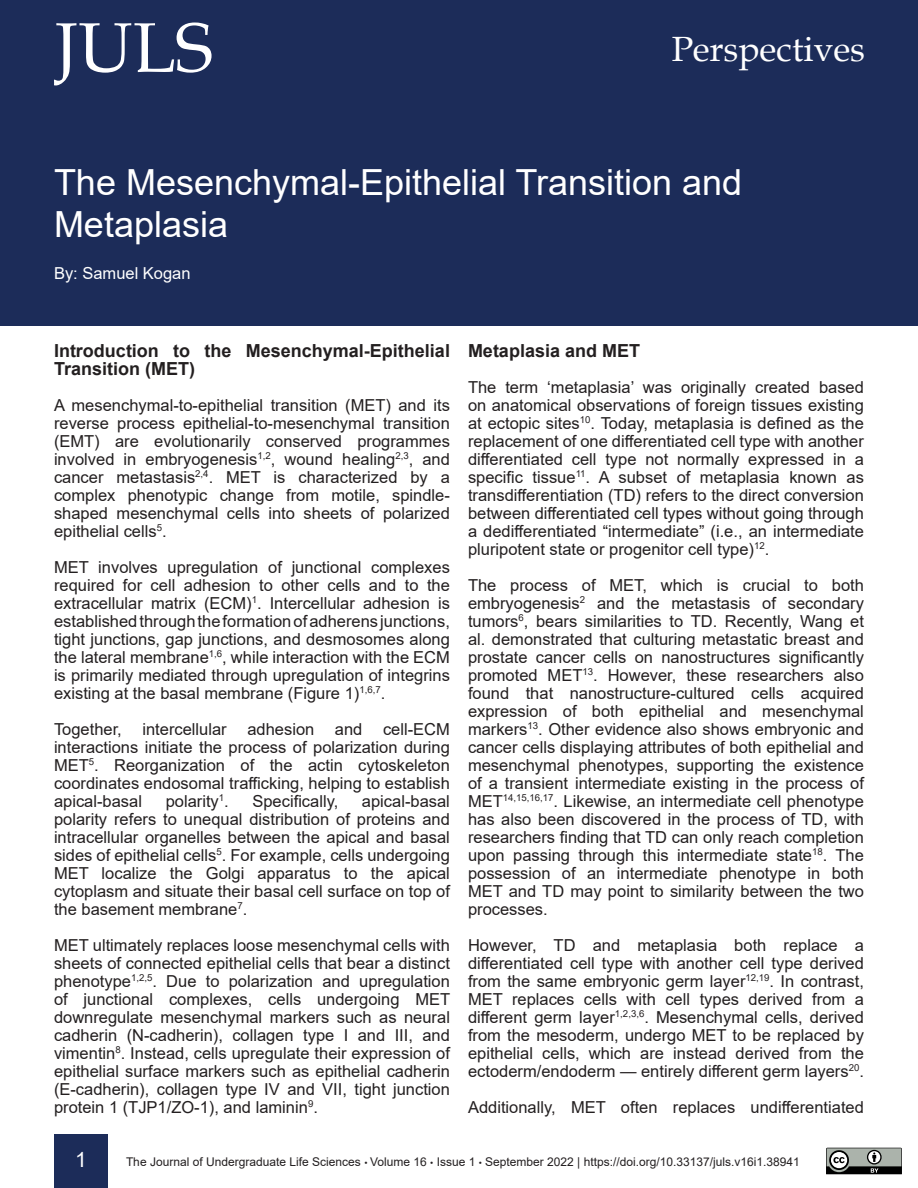
<style>
.page{position:relative;width:918px;height:1188px;background:#fff}
.page>*{position:absolute;margin:0;border:0;box-sizing:border-box;transform-origin:0 0}
.t1{font:70.2px "Book Antiqua";color:#fff}
.t2{font:36px/42px "Arial";color:#fff}
.t3{font:35.1px "Book Antiqua";color:#fff}
.t4{font:21px "Arial";color:#fff}
.t5{font:700 18px/18px "Arial";color:#231f20}
.t6{font:16.5px/18px "Arial";color:#231f20;text-align:justify}
.t7{font:16.5px "Arial";color:#fff}
.t8{font:12px "Arial";color:#231f20}
.s1{font-size:9px}
</style>
<div class="page">
<div style="left:0;top:0;width:918px;height:326px;background:#1c2c59"></div>
<div style="left:54px;top:1134px;width:54px;height:54px;background:#1c2c59"></div>
<svg style="left:826px;top:1148px;width:76px;height:26px;background:#767976"></svg>
<h1 class="t1" style="left:55px;top:-1px;width:159px">JULS</h1>
<h3 class="t3" style="left:672px;top:25px;width:195px">Perspectives</h3>
<h2 class="t2" style="left:54px;top:162px;width:690px">The Mesenchymal-Epithelial Transition and<br>Metaplasia</h2>
<p class="t7" style="left:54px;top:262px;width:138px">By: Samuel Kogan</p>
<p class="t5" style="left:54px;top:342px;width:398px">Introduction to the Mesenchymal-Epithelial<br>Transition (MET)</p>
<p class="t6" style="left:54px;top:396px;width:398px">A mesenchymal-to-epithelial transition (MET) and its reverse process epithelial-to-mesenchymal transition (EMT) are evolutionarily conserved programmes involved in embryogenesis<sup>1,2</sup>, wound healing<sup>2,3</sup>, and cancer metastasis<sup>2,4</sup>. MET is characterized by a complex phenotypic change from motile, spindle&shy;shaped mesenchymal cells into sheets of polarized epithelial cells<sup>5</sup>.</p>
<p class="t6" style="left:54px;top:558px;width:397px">MET involves upregulation of junctional complexes required for cell adhesion to other cells and to the extracellular matrix (ECM)<sup>1</sup>. Intercellular adhesion is established through the formation of adherens junctions, tight junctions, gap junctions, and desmosomes along the lateral membrane<sup>1,6</sup>, while interaction with the ECM is primarily mediated through upregulation of integrins existing at the basal membrane (Figure 1)<sup>1,6,7</sup>.</p>
<p class="t6" style="left:54px;top:720px;width:397px">Together, intercellular adhesion and cell-ECM interactions initiate the process of polarization during MET<sup>5</sup>. Reorganization of the actin cytoskeleton coordinates endosomal trafficking, helping to establish apical-basal</p>
<p class="t6" style="left:166px;top:792px;width:65px">polarity<sup>1</sup>.</p>
<p class="t6" style="left:252px;top:792px;width:87px">Specifically,</p>
<p class="t6" style="left:54px;top:792px;width:397px;text-indent:308px">apical-basal polarity refers to unequal distribution of proteins and intracellular organelles between the apical and basal sides of epithelial cells<sup>5</sup>. For example, cells undergoing MET localize the Golgi apparatus to the apical cytoplasm and situate their basal cell surface on top of the basement membrane<sup>7</sup>.</p>
<p class="t6" style="left:54px;top:936px;width:398px">MET ultimately replaces loose mesenchymal cells with sheets of connected epithelial cells that bear a distinct phenotype<sup>1,2,5</sup>. Due to polarization and upregulation of junctional complexes, cells undergoing MET downregulate mesenchymal markers such as neural cadherin (N-cadherin), collagen type I and III, and vimentin<sup>8</sup>. Instead, cells upregulate their expression of epithelial surface markers such as epithelial cadherin (E-cadherin), collagen type IV and VII, tight junction protein 1 (TJP1/ZO-1), and laminin<sup>9</sup>.</p>
<p class="t5" style="left:468px;top:342px;width:174px">Metaplasia and MET</p>
<p class="t6" style="left:468px;top:378px;width:398px">The term ‘metaplasia’ was originally created based on anatomical observations of foreign tissues existing at ectopic sites<sup>10</sup>. Today, metaplasia is defined as the replacement of one differentiated cell type with another differentiated cell type not normally expressed in a specific tissue<sup>11</sup>. A subset of metaplasia known as transdifferentiation (TD) refers to the direct conversion between differentiated cell types without going through a dedifferentiated “intermediate” (i.e., an intermediate pluripotent state or progenitor cell type)<sup>12</sup>.</p>
<p class="t6" style="left:468px;top:576px;width:398px">The process of MET, which is crucial to both embryogenesis<sup>2</sup> and the metastasis of secondary tumors<sup>6</sup>, bears similarities to TD. Recently, Wang et al. demonstrated that culturing metastatic breast and prostate cancer cells on nanostructures significantly promoted MET<sup>13</sup>. However, these researchers also found that nanostructure-cultured cells acquired expression of both epithelial and mesenchymal markers<sup>13</sup>. Other evidence also shows embryonic and cancer cells displaying attributes of both epithelial and mesenchymal phenotypes, supporting the existence of a transient intermediate existing in the process of MET<sup>14,15,16,17</sup>. Likewise, an intermediate cell phenotype has also been discovered in the process of TD, with researchers finding that TD can only reach completion upon passing through this intermediate state<sup>18</sup>. The possession of an intermediate phenotype in both MET and TD may point to similarity between the two processes.</p>
<p class="t6" style="left:468px;top:936px;width:398px">However, TD and metaplasia both replace a differentiated cell type with another cell type derived from the same embryonic germ layer<sup>12,19</sup>. In contrast, MET replaces cells with cell types derived from a different germ layer<sup>1,2,3,6</sup>. Mesenchymal cells, derived from the mesoderm, undergo MET to be replaced by epithelial cells, which are instead derived from the ectoderm/endoderm — entirely different germ layers<sup>20</sup>.</p>
<p class="t6" style="left:468px;top:1098px;width:397px">Additionally, MET often replaces undifferentiated</p>
<p class="t4" style="left:75px;top:1145px;width:13px">1</p>
<p class="t8" style="left:126px;top:1153px;width:675px">The Journal of Undergraduate Life Sciences <span class="s1">•</span> Volume 16 <span class="s1">•</span> Issue 1 <span class="s1">•</span> September 2022 | https://doi.org/10.33137/juls.v16i1.38941</p>
</div>
